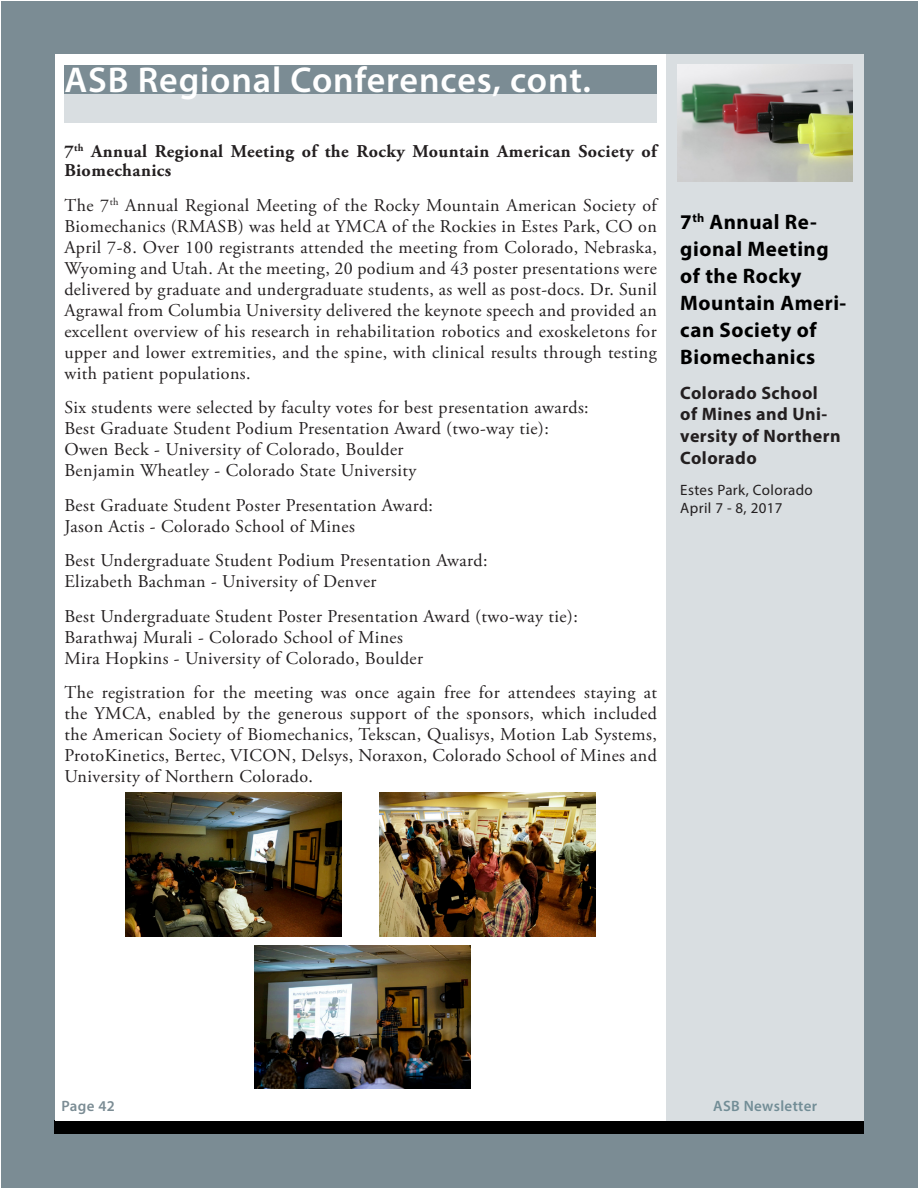
<style>
.page{position:relative;width:918px;height:1188px;background:#fff}
.page>*{position:absolute;margin:0;border:0;box-sizing:border-box;transform-origin:0 0}
.Address{font:600 36px "Myriad Pro";letter-spacing:.025em;color:#fff}
.Sidebar{font:700 21px/27px "Myriad Pro";letter-spacing:.025em;color:#000}
.Body{font:18px/21px "Adobe Garamond Pro";letter-spacing:.025em;color:#231f20;text-align:justify}
.Body-2{font:700 18px/19.5px "Adobe Garamond Pro";letter-spacing:.025em;color:#231f20}
.ASB{font:700 18px/21.6px "Myriad Pro";letter-spacing:.025em;color:#231f20}
.ASB-2{font:15px "Myriad Pro";letter-spacing:.025em;color:#231f20}
.t1{font:600 15px "Myriad Pro";letter-spacing:.025em;color:#728d96}
.t2{font:600 15px "Myriad Pro";letter-spacing:.025em;color:#7b8c94}
</style>
<div class="page">
<div style="left:2px;top:2px;width:916px;height:1186px;background:#7b8c94"></div>
<div style="left:54px;top:1120px;width:810px;height:14px;background:#000"></div>
<div style="left:55px;top:54px;width:611px;height:1066px;background:#fff"></div>
<div style="left:666px;top:54px;width:198px;height:1066px;background:#d9dee1"></div>
<div style="left:64px;top:94px;width:593px;height:29px;background:#d9dee1"></div>
<div style="left:64px;top:65px;width:593px;height:29px;background:#7b8c94"></div>
<img style="left:678px;top:64px;width:175px;height:118px">
<img style="left:126px;top:792px;width:216px;height:144px">
<img style="left:379px;top:792px;width:216px;height:144px">
<img style="left:254px;top:945px;width:216px;height:144px">
<p class="Address" style="left:64px;top:57px;width:528px">ASB Regional Conferences, cont.</p>
<p class="Body-2" style="left:64px;top:142px;width:594px">7<sup>th</sup> Annual Regional Meeting of the Rocky Mountain American Society of<br>Biomechanics</p>
<p class="Body" style="left:64px;top:195px;width:594px">The 7<sup>th</sup> Annual Regional Meeting of the Rocky Mountain American Society of Biomechanics (RMASB) was held at YMCA of the Rockies in Estes Park, CO on April 7-8. Over 100 registrants attended the meeting from Colorado, Nebraska, Wyoming and Utah. At the meeting, 20 podium and 43 poster presentations were delivered by graduate and undergraduate students, as well as post-docs. Dr. Sunil Agrawal from Columbia University delivered the keynote speech and provided an excellent overview of his research in rehabilitation robotics and exoskeletons for upper and lower extremities, and the spine, with clinical results through testing with patient populations.</p>
<p class="Body" style="left:64px;top:398px;width:526px">Six students were selected by faculty votes for best presentation awards:</p>
<p class="Body" style="left:64px;top:419px;width:486px">Best Graduate Student Podium Presentation Award (two-way tie):</p>
<p class="Body" style="left:64px;top:440px;width:341px">Owen Beck - University of Colorado, Boulder</p>
<p class="Body" style="left:64px;top:461px;width:354px">Benjamin Wheatley - Colorado State University</p>
<p class="Body" style="left:64px;top:495px;width:370px">Best Graduate Student Poster Presentation Award:</p>
<p class="Body" style="left:64px;top:516px;width:292px">Jason Actis - Colorado School of Mines</p>
<p class="Body" style="left:64px;top:551px;width:425px">Best Undergraduate Student Podium Presentation Award:</p>
<p class="Body" style="left:64px;top:572px;width:314px">Elizabeth Bachman - University of Denver</p>
<p class="Body" style="left:64px;top:606px;width:515px">Best Undergraduate Student Poster Presentation Award (two-way tie):</p>
<p class="Body" style="left:64px;top:627px;width:340px">Barathwaj Murali - Colorado School of Mines</p>
<p class="Body" style="left:64px;top:648px;width:360px">Mira Hopkins - University of Colorado, Boulder</p>
<p class="Body" style="left:64px;top:683px;width:594px">The registration for the meeting was once again free for attendees staying at the YMCA, enabled by the generous support of the sponsors, which included the American Society of Biomechanics, Tekscan, Qualisys, Motion Lab Systems, ProtoKinetics, Bertec, VICON, Delsys, Noraxon, Colorado School of Mines and University of Northern Colorado.</p>
<p class="Sidebar" style="left:680px;top:207px;width:168px">7<sup>th</sup> Annual Re&shy;gional Meeting of the Rocky<br>Mountain Ameri&shy;can Society of<br>Biomechanics</p>
<p class="ASB" style="left:680px;top:381px;width:162px">Colorado School<br>of Mines and Uni&shy;versity of Northern<br>Colorado</p>
<p class="ASB-2" style="left:680px;top:481px;width:134px">Estes Park, Colorado</p>
<p class="ASB-2" style="left:680px;top:499px;width:104px">April 7 - 8, 2017</p>
<p class="t2" style="left:62px;top:1096px;width:55px">Page 42</p>
<p class="t1" style="left:713px;top:1096px;width:106px">ASB Newsletter</p>
</div>
